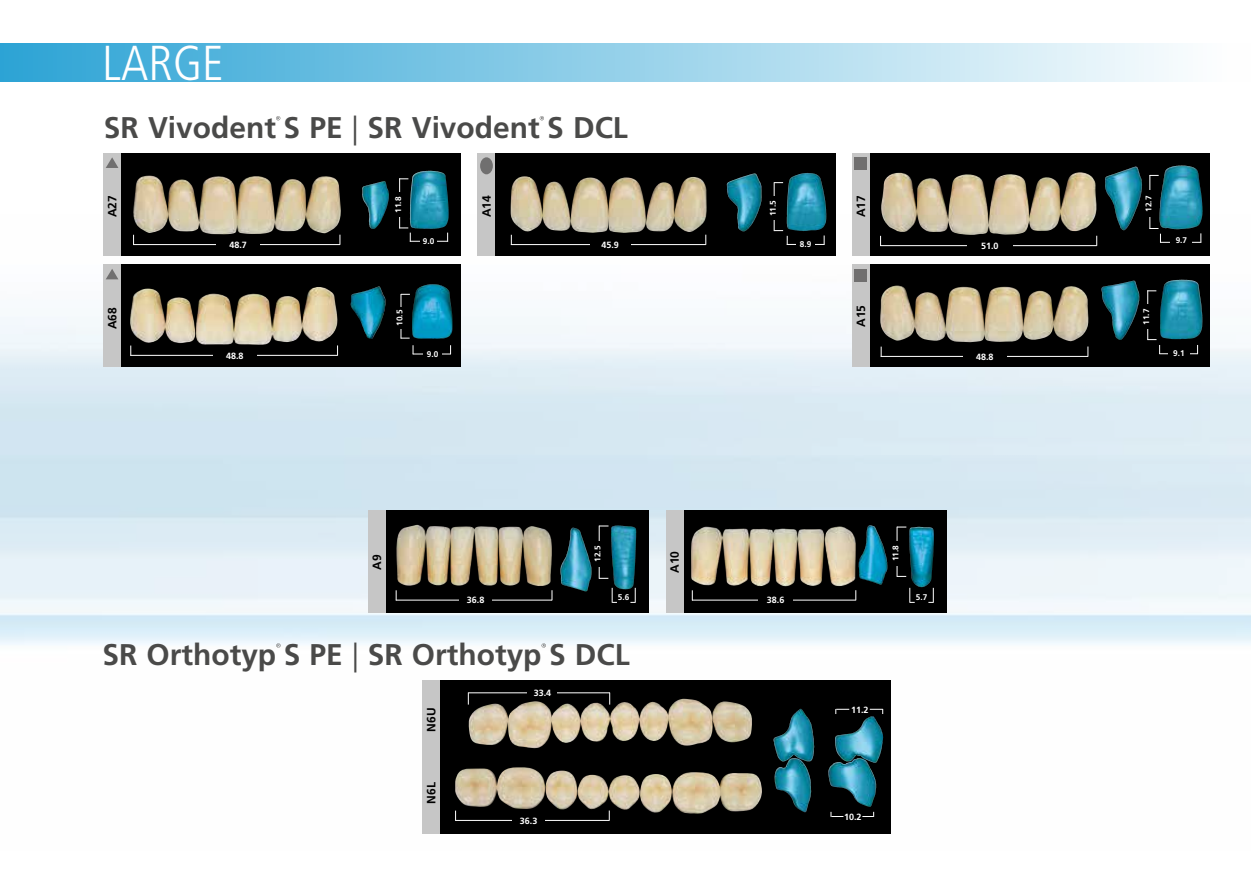
<style>
.page{position:relative;width:1251px;height:893px;background:#fff}
.page>*{position:absolute;margin:0;border:0;box-sizing:border-box;transform-origin:0 0}
.t1{font:300 condensed 49.05px "Frutiger";color:#fff}
.t2{font:700 29.85px "Frutiger";color:#4a4a49}
.t3{font:700 12px "Frutiger";color:#000}
.t4{font:700 9px "Frutiger";color:#fff}
.t5{font:700 8.25px "Frutiger";color:#fff}
.s1{font-weight:300}
</style>
<div class="page">
<img style="left:0;top:215px;width:1250px;height:619px">
<div style="left:0;top:43px;width:1250px;height:39px;background:linear-gradient(to right,#2ca3d5,#fff)"></div>
<div style="left:665px;top:510px;width:281px;height:102px;background:#000"></div>
<img style="left:691px;top:526px;width:164px;height:61px">
<div style="left:665px;top:510px;width:18px;height:102px;background:#c6c6c6"></div>
<hr style="left:691px;top:600px;width:164px;height:1px;background:#fff">
<div style="left:758px;top:596px;width:34px;height:10px;background:#000"></div>
<img style="left:909px;top:527px;width:23px;height:60px">
<img style="left:858px;top:525px;width:29px;height:60px">
<hr style="left:896px;top:527px;width:1px;height:50px;background:#fff">
<div style="left:892px;top:541px;width:9px;height:24px;background:#000"></div>
<svg style="left:909px;top:588px;width:5px;height:15px"></svg>
<svg style="left:928px;top:588px;width:5px;height:15px"></svg>
<div style="left:368px;top:510px;width:280px;height:102px;background:#000"></div>
<img style="left:396px;top:525px;width:156px;height:61px">
<div style="left:368px;top:510px;width:18px;height:102px;background:#c6c6c6"></div>
<hr style="left:396px;top:600px;width:156px;height:1px;background:#fff">
<div style="left:459px;top:596px;width:33px;height:10px;background:#000"></div>
<img style="left:611px;top:525px;width:25px;height:64px">
<img style="left:560px;top:528px;width:27px;height:63px">
<hr style="left:598px;top:526px;width:1px;height:53px;background:#fff">
<div style="left:594px;top:541px;width:9px;height:26px;background:#000"></div>
<svg style="left:611px;top:588px;width:6px;height:15px"></svg>
<svg style="left:630px;top:588px;width:5px;height:15px"></svg>
<svg style="left:276px;top:116px;width:4px;height:4px"></svg>
<svg style="left:539px;top:116px;width:5px;height:4px"></svg>
<svg style="left:276px;top:643px;width:4px;height:5px"></svg>
<svg style="left:541px;top:643px;width:5px;height:5px"></svg>
<svg style="left:439px;top:680px;width:451px;height:153px;background:#071417"></svg>
<img style="left:468px;top:699px;width:284px;height:49px">
<img style="left:455px;top:767px;width:307px;height:47px">
<div style="left:422px;top:680px;width:17px;height:153px;background:#c6c6c6"></div>
<img style="left:773px;top:709px;width:26px;height:53px">
<svg style="left:835px;top:709px;width:14px;height:5px"></svg>
<svg style="left:869px;top:709px;width:14px;height:5px"></svg>
<svg style="left:830px;top:812px;width:13px;height:5px"></svg>
<svg style="left:862px;top:812px;width:12px;height:5px"></svg>
<hr style="left:455px;top:820px;width:154px;height:1px;background:#fff">
<div style="left:512px;top:817px;width:32px;height:9px;background:#000"></div>
<hr style="left:468px;top:692px;width:142px;height:1px;background:#fff">
<svg style="left:609px;top:693px;width:1px;height:12px"></svg>
<svg style="left:468px;top:692px;width:1px;height:13px"></svg>
<div style="left:527px;top:689px;width:30px;height:11px;background:#000"></div>
<div style="left:103px;top:264px;width:358px;height:102px;background:#000"></div>
<img style="left:130px;top:287px;width:207px;height:58px">
<div style="left:103px;top:264px;width:17px;height:102px;background:#c6c6c6"></div>
<hr style="left:130px;top:355px;width:207px;height:1px;background:#fff">
<div style="left:213px;top:352px;width:43px;height:9px;background:#000"></div>
<img style="left:412px;top:284px;width:40px;height:55px">
<img style="left:350px;top:287px;width:32px;height:52px">
<hr style="left:412px;top:354px;width:39px;height:1px;background:#fff">
<div style="left:423px;top:351px;width:18px;height:8px;background:#000"></div>
<hr style="left:400px;top:294px;width:1px;height:45px;background:#fff">
<div style="left:396px;top:307px;width:9px;height:21px;background:#000"></div>
<svg style="left:106px;top:269px;width:12px;height:10px"></svg>
<div style="left:852px;top:153px;width:357px;height:102px;background:#000"></div>
<img style="left:881px;top:172px;width:215px;height:63px">
<div style="left:852px;top:153px;width:17px;height:102px;background:#c6c6c6"></div>
<hr style="left:879px;top:245px;width:217px;height:1px;background:#fff">
<div style="left:966px;top:242px;width:46px;height:9px;background:#000"></div>
<img style="left:1159px;top:166px;width:40px;height:63px">
<hr style="left:1159px;top:242px;width:41px;height:1px;background:#fff">
<div style="left:1170px;top:237px;width:21px;height:11px;background:#000"></div>
<img style="left:1105px;top:167px;width:29px;height:50px">
<hr style="left:1149px;top:175px;width:1px;height:54px;background:#fff">
<div style="left:1144px;top:191px;width:9px;height:26px;background:#000"></div>
<div style="left:854px;top:157px;width:13px;height:13px;background:#706f6f"></div>
<div style="left:852px;top:264px;width:357px;height:102px;background:#000"></div>
<img style="left:880px;top:286px;width:208px;height:56px">
<div style="left:852px;top:264px;width:17px;height:102px;background:#c6c6c6"></div>
<hr style="left:880px;top:356px;width:207px;height:1px;background:#fff">
<div style="left:963px;top:353px;width:43px;height:9px;background:#000"></div>
<img style="left:1160px;top:280px;width:42px;height:59px">
<hr style="left:1158px;top:353px;width:39px;height:1px;background:#fff">
<div style="left:1168px;top:350px;width:21px;height:9px;background:#000"></div>
<img style="left:1101px;top:281px;width:32px;height:47px">
<svg style="left:1147px;top:339px;width:12px;height:15px"></svg>
<hr style="left:1147px;top:290px;width:1px;height:50px;background:#fff">
<div style="left:1142px;top:305px;width:9px;height:24px;background:#000"></div>
<div style="left:854px;top:269px;width:13px;height:12px;background:#706f6f"></div>
<div style="left:478px;top:153px;width:357px;height:102px;background:#000"></div>
<img style="left:510px;top:176px;width:196px;height:57px">
<div style="left:478px;top:153px;width:17px;height:102px;background:#c6c6c6"></div>
<hr style="left:511px;top:244px;width:194px;height:1px;background:#fff">
<div style="left:589px;top:241px;width:41px;height:9px;background:#000"></div>
<img style="left:786px;top:173px;width:38px;height:58px">
<hr style="left:786px;top:244px;width:38px;height:1px;background:#fff">
<div style="left:796px;top:241px;width:18px;height:10px;background:#000"></div>
<img style="left:726px;top:174px;width:27px;height:58px">
<svg style="left:774px;top:230px;width:13px;height:15px"></svg>
<hr style="left:773px;top:182px;width:1px;height:49px;background:#fff">
<div style="left:769px;top:196px;width:9px;height:24px;background:#000"></div>
<div style="left:480px;top:157px;width:13px;height:17px;background:#706f6f;border-radius:50%"></div>
<div style="left:103px;top:153px;width:358px;height:102px;background:#000"></div>
<img style="left:133px;top:175px;width:208px;height:59px">
<div style="left:103px;top:153px;width:17px;height:102px;background:#c6c6c6"></div>
<hr style="left:133px;top:244px;width:207px;height:1px;background:#fff">
<div style="left:216px;top:241px;width:44px;height:9px;background:#000"></div>
<img style="left:410px;top:171px;width:39px;height:58px">
<img style="left:362px;top:181px;width:22px;height:48px">
<hr style="left:399px;top:178px;width:1px;height:50px;background:#fff">
<div style="left:395px;top:193px;width:9px;height:24px;background:#000"></div>
<hr style="left:410px;top:241px;width:38px;height:1px;background:#fff">
<svg style="left:399px;top:228px;width:12px;height:14px"></svg>
<div style="left:420px;top:238px;width:16px;height:12px;background:#000"></div>
<svg style="left:106px;top:157px;width:12px;height:11px"></svg>
<h1 class="t1" style="left:102px;top:35px;width:123px">LARGE</h1>
<p class="t2" style="left:104px;top:110px;width:525px">SR Vivodent S PE <span class="s1">|</span> SR Vivodent S DCL</p>
<p class="t3" style="left:479px;top:217px;width:24px;rotate:-90deg">A14</p>
<p class="t3" style="left:105px;top:217px;width:24px;rotate:-90deg">A27</p>
<p class="t5" style="left:767px;top:216px;width:18px;rotate:-90deg">11.5</p>
<p class="t4" style="left:229px;top:239px;width:19px">48.7</p>
<p class="t5" style="left:393px;top:213px;width:18px;rotate:-90deg">11.8</p>
<p class="t5" style="left:423px;top:236px;width:13px">9.0</p>
<p class="t4" style="left:601px;top:239px;width:19px">45.9</p>
<p class="t5" style="left:799px;top:239px;width:13px">8.9</p>
<p class="t3" style="left:853px;top:217px;width:24px;rotate:-90deg">A17</p>
<p class="t4" style="left:980px;top:240px;width:19px">51.0</p>
<p class="t5" style="left:1143px;top:212px;width:18px;rotate:-90deg">12.7</p>
<p class="t5" style="left:1175px;top:235px;width:13px">9.7</p>
<p class="t3" style="left:105px;top:329px;width:24px;rotate:-90deg">A68</p>
<p class="t5" style="left:394px;top:326px;width:18px;rotate:-90deg">10.5</p>
<p class="t3" style="left:853px;top:327px;width:24px;rotate:-90deg">A15</p>
<p class="t5" style="left:1141px;top:325px;width:18px;rotate:-90deg">11.7</p>
<p class="t4" style="left:226px;top:350px;width:19px">48.8</p>
<p class="t5" style="left:427px;top:349px;width:13px">9.0</p>
<p class="t4" style="left:975px;top:351px;width:19px">48.8</p>
<p class="t5" style="left:1172px;top:349px;width:13px">9.1</p>
<p class="t3" style="left:370px;top:570px;width:17px;rotate:-90deg">A9</p>
<p class="t4" style="left:467px;top:595px;width:19px">36.8</p>
<p class="t5" style="left:592px;top:562px;width:18px;rotate:-90deg">12.5</p>
<p class="t5" style="left:618px;top:592px;width:13px">5.6</p>
<p class="t2" style="left:102px;top:637px;width:528px">SR Orthotyp S PE <span class="s1">|</span> SR Orthotyp S DCL</p>
<p class="t4" style="left:533px;top:687px;width:19px">33.4</p>
<p class="t3" style="left:667px;top:573px;width:24px;rotate:-90deg">A10</p>
<p class="t4" style="left:766px;top:595px;width:19px">38.6</p>
<p class="t3" style="left:424px;top:732px;width:25px;rotate:-90deg">N6U</p>
<p class="t4" style="left:851px;top:705px;width:19px">11.2</p>
<p class="t3" style="left:424px;top:804px;width:23px;rotate:-90deg">N6L</p>
<p class="t4" style="left:520px;top:815px;width:19px">36.3</p>
<p class="t4" style="left:843px;top:812px;width:19px">10.2</p>
<p class="t5" style="left:890px;top:561px;width:18px;rotate:-90deg">11.8</p>
<p class="t5" style="left:915px;top:592px;width:13px">5.7</p>
</div>
